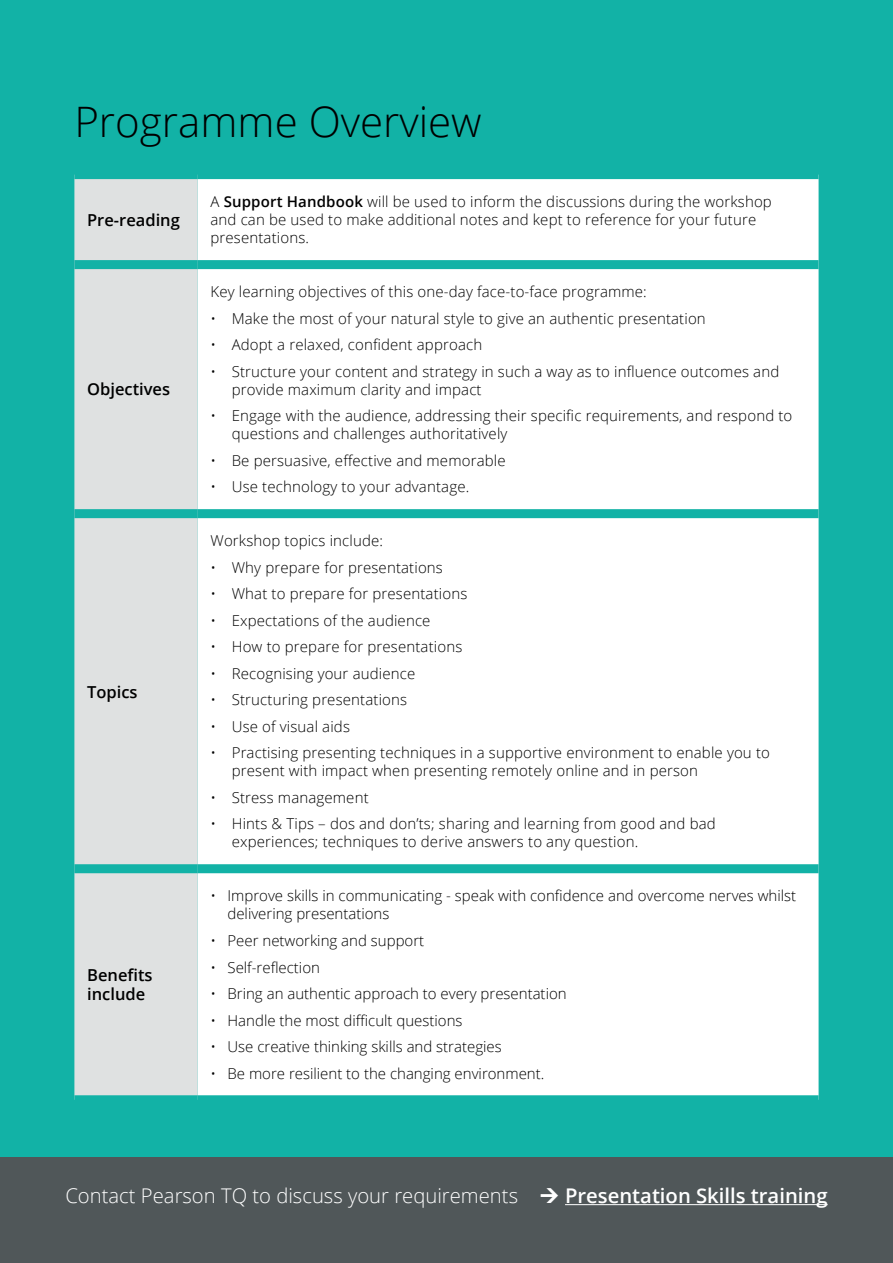
<style>
.page{position:relative;width:893px;height:1263px;background:#fff}
.page>*{position:absolute;margin:0;border:0;box-sizing:border-box;transform-origin:0 0}
.t1{font:300 42px "Open Sans";color:#000}
.t2{font:300 20.25px "Open Sans";color:#fff}
.t3{font:600 20.25px "Open Sans";color:#fff}
.t4{font:600 16.5px/19.8px "Open Sans";color:#000}
.t5{font:300 15px/18px "Open Sans";letter-spacing:.01em;color:#000}
.s1{font-weight:600}
</style>
<div class="page">
<div style="left:0;top:0;width:893px;height:1174px;background:#12b2a6"></div>
<div style="left:74px;top:179px;width:124px;height:916px;background:#dfe1e1"></div>
<div style="left:198px;top:179px;width:621px;height:916px;background:#fff"></div>
<div style="left:74px;top:260px;width:124px;height:9px;background:#12b2a6"></div>
<div style="left:198px;top:260px;width:621px;height:9px;background:#12b2a6"></div>
<div style="left:74px;top:509px;width:124px;height:9px;background:#12b2a6"></div>
<div style="left:198px;top:509px;width:621px;height:9px;background:#12b2a6"></div>
<div style="left:74px;top:864px;width:124px;height:9px;background:#12b2a6"></div>
<div style="left:198px;top:864px;width:621px;height:9px;background:#12b2a6"></div>
<div style="left:0;top:1158px;width:893px;height:105px;background:#505759"></div>
<hr style="left:565px;top:1204px;width:263px;height:1px;background:#fff">
<h1 class="t1" style="left:74px;top:93px;width:409px">Programme Overview</h1>
<p class="t4" style="left:87px;top:210px;width:94px">Pre-reading</p>
<p class="t4" style="left:87px;top:379px;width:84px">Objectives</p>
<p class="t4" style="left:87px;top:681px;width:52px">Topics</p>
<p class="t4" style="left:87px;top:964px;width:67px">Benefits include</p>
<p class="t5" style="left:210px;top:192px;width:563px">A <span class="s1">Support Handbook</span> will be used to inform the discussions during the workshop and can be used to make additional notes and kept to reference for your future presentations.</p>
<p class="t5" style="left:210px;top:282px;width:438px">Key learning objectives of this one-day face-to-face programme:</p>
<p class="t5" style="left:210px;top:309px;width:497px">• Make the most of your natural style to give an authentic presentation</p>
<p class="t5" style="left:210px;top:335px;width:273px">• Adopt a relaxed, confident approach</p>
<p class="t5" style="left:232px;top:362px;width:549px;text-indent:-21px">• Structure your content and strategy in such a way as to influence outcomes and provide maximum clarity and impact</p>
<p class="t5" style="left:232px;top:406px;width:562px;text-indent:-21px">• Engage with the audience, addressing their specific requirements, and respond to questions and challenges authoritatively</p>
<p class="t5" style="left:210px;top:451px;width:297px">• Be persuasive, effective and memorable</p>
<p class="t5" style="left:210px;top:478px;width:260px">• Use technology to your advantage.</p>
<p class="t5" style="left:210px;top:531px;width:174px">Workshop topics include:</p>
<p class="t5" style="left:210px;top:558px;width:234px">• Why prepare for presentations</p>
<p class="t5" style="left:210px;top:585px;width:258px">• What to prepare for presentations</p>
<p class="t5" style="left:210px;top:611px;width:222px">• Expectations of the audience</p>
<p class="t5" style="left:210px;top:638px;width:253px">• How to prepare for presentations</p>
<p class="t5" style="left:210px;top:664px;width:206px">• Recognising your audience</p>
<p class="t5" style="left:210px;top:691px;width:198px">• Structuring presentations</p>
<p class="t5" style="left:210px;top:717px;width:141px">• Use of visual aids</p>
<p class="t5" style="left:232px;top:744px;width:540px;text-indent:-21px">• Practising presenting techniques in a supportive environment to enable you to present with impact when presenting remotely online and in person</p>
<p class="t5" style="left:210px;top:788px;width:160px">• Stress management</p>
<p class="t5" style="left:232px;top:815px;width:486px;text-indent:-21px">• Hints &amp; Tips – dos and don’ts; sharing and learning from good and bad experiences; techniques to derive answers to any question.</p>
<p class="t5" style="left:227px;top:887px;width:570px;text-indent:-17px">• Improve skills in communicating - speak with confidence and overcome nerves whilst delivering presentations</p>
<p class="t5" style="left:210px;top:931px;width:215px">• Peer networking and support</p>
<p class="t5" style="left:210px;top:958px;width:111px">• Self-reflection</p>
<p class="t5" style="left:210px;top:984px;width:358px">• Bring an authentic approach to every presentation</p>
<p class="t5" style="left:210px;top:1011px;width:254px">• Handle the most difficult questions</p>
<p class="t5" style="left:210px;top:1037px;width:293px">• Use creative thinking skills and strategies</p>
<p class="t5" style="left:210px;top:1064px;width:335px">• Be more resilient to the changing environment.</p>
<h2 class="t2" style="left:65px;top:1182px;width:454px">Contact Pearson TQ to discuss your requirements</h2>
<h2 class="t3" style="left:565px;top:1182px;width:264px">Presentation Skills training</h2>
</div>
